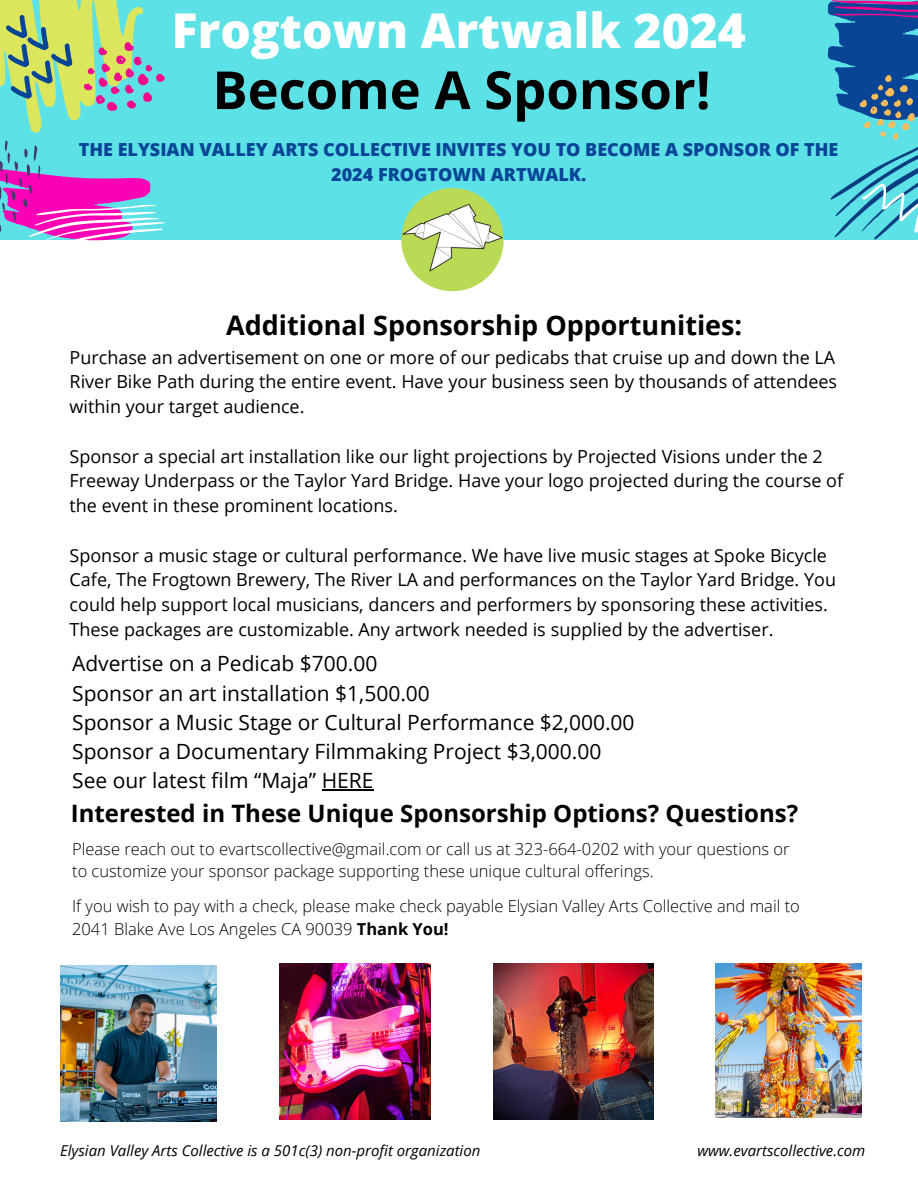
<style>
.page{position:relative;width:918px;height:1188px;background:#fff}
.page>*{position:absolute;margin:0;border:0;box-sizing:border-box;transform-origin:0 0}
.t1{font:700 52.5px "Open Sans";color:#000}
.t2{font:800 48px "Open Sans";color:#fff}
.t3{font:700 27px "Open Sans";color:#000}
.t4{font:700 24px "Open Sans";color:#000}
.t5{font:21px/29.2px "Open Sans";color:#000}
.t6{font:18px/24.8px "Open Sans";color:#000}
.t7{font:800 18px/24.8px "Open Sans";color:#084596;text-align:center}
.t8{font:300 16.5px/22.5px "Open Sans";color:#000}
.t9{font:italic 15px "Open Sans";color:#000}
.s1{font-weight:700}
</style>
<div class="page">
<div style="left:0;top:0;width:918px;height:239px;background:#5ce1e6"></div>
<img style="left:382px;top:188px;width:155px;height:103px">
<svg style="left:828px;top:0;width:90px;height:240px"></svg>
<svg style="left:0;top:0;width:172px;height:241px"></svg>
<hr style="left:322px;top:789px;width:52px;height:2px;background:#000">
<img style="left:60px;top:965px;width:157px;height:157px">
<img style="left:279px;top:963px;width:152px;height:156px">
<img style="left:493px;top:963px;width:160px;height:156px">
<img style="left:716px;top:963px;width:145px;height:154px">
<p class="t2" style="left:172px;top:-3px;width:576px">Frogtown Artwalk 2024</p>
<p class="t1" style="left:212px;top:53px;width:500px">Become A Sponsor!</p>
<p class="t7" style="left:79px;top:137px;width:761px">THE ELYSIAN VALLEY ARTS COLLECTIVE INVITES YOU TO BECOME A SPONSOR OF THE<br>2024 FROGTOWN ARTWALK.</p>
<h5 class="t3" style="left:226px;top:306px;width:518px">Additional Sponsorship Opportunities:</h5>
<p class="t6" style="left:70px;top:344px;width:769px;text-align:justify">Purchase an advertisement on one or more of our pedicabs that cruise up and down the LA River Bike Path during the entire event. Have your business seen by thousands of attendees within your target audience.</p>
<h2 class="t6" style="left:70px;top:443px;width:775px">Sponsor a special art installation like our light projections by Projected Visions under the 2<br>Freeway Underpass or the Taylor Yard Bridge. Have your logo projected during the course of the event in these prominent locations.</h2>
<h6 class="t6" style="left:70px;top:542px;width:768px">Sponsor a music stage or cultural performance. We have live music stages at Spoke Bicycle Cafe, The Frogtown Brewery, The River LA and performances on the Taylor Yard Bridge. You could help support local musicians, dancers and performers by sponsoring these activities.<br>These packages are customizable. Any artwork needed is supplied by the advertiser.</h6>
<p class="t5" style="left:72px;top:649px;width:564px">Advertise on a Pedicab $700.00<br>Sponsor an art installation $1,500.00<br>Sponsor a Music Stage or Cultural Performance $2,000.00<br>Sponsor a Documentary Filmmaking Project $3,000.00<br>See our latest film “Maja” HERE</p>
<p class="t4" style="left:71px;top:796px;width:729px">Interested in These Unique Sponsorship Options? Questions?</p>
<p class="t8" style="left:72px;top:837px;width:719px">Please reach out to evartscollective@gmail.com or call us at 323-664-0202 with your questions or to customize your sponsor package supporting these unique cultural offerings.</p>
<p class="t8" style="left:72px;top:895px;width:729px">If you wish to pay with a check, please make check payable Elysian Valley Arts Collective and mail to<br>2041 Blake Ave Los Angeles CA 90039 <span class="s1">Thank You!</span></p>
<h1 class="t9" style="left:60px;top:1140px;width:422px">Elysian Valley Arts Collective is a 501c(3) non-profit organization</h1>
<h1 class="t9" style="left:697px;top:1140px;width:169px">www.evartscollective.com</h1>
</div>
